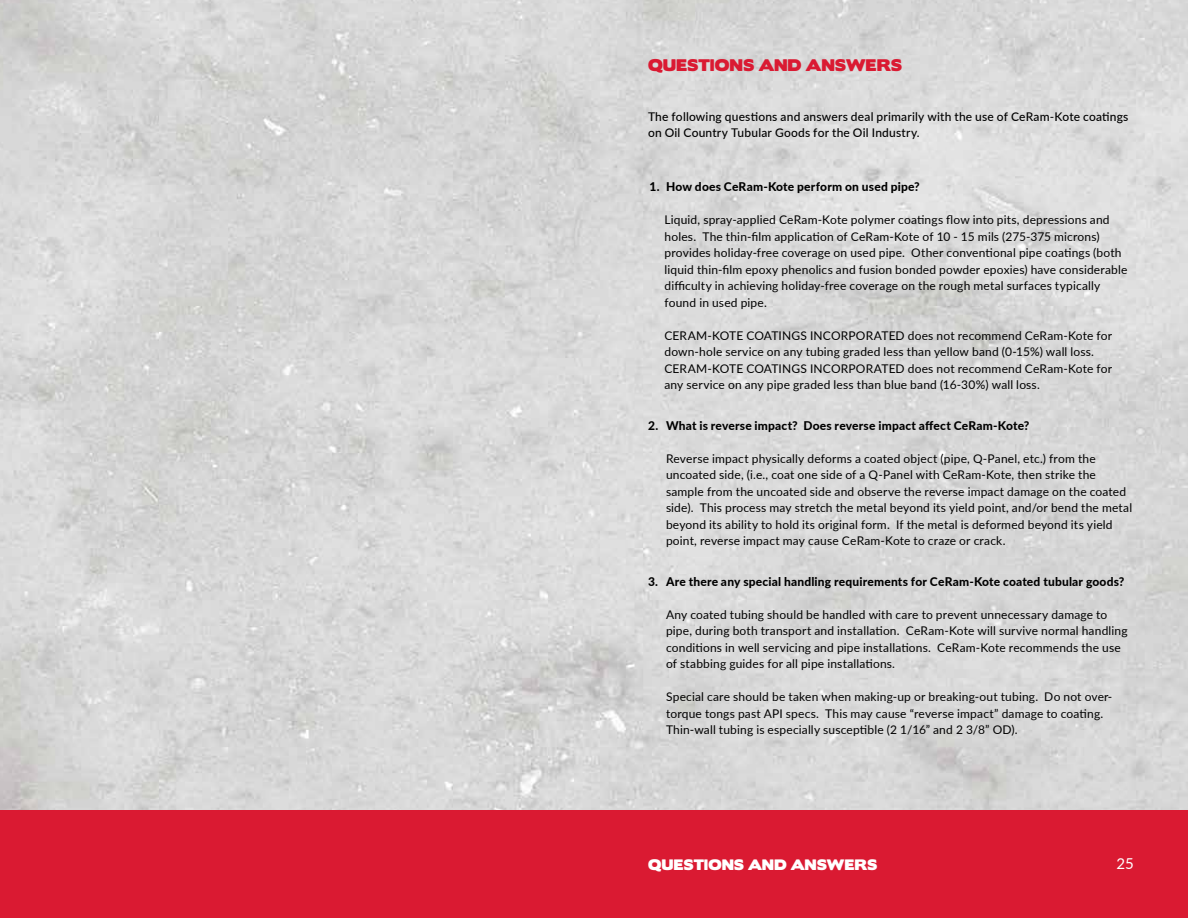
<style>
.page{position:relative;width:1188px;height:918px;background:#fff}
.page>*{position:absolute;margin:0;border:0;box-sizing:border-box;transform-origin:0 0}
.t1{font:15px "Boris Black Bloxx";letter-spacing:.02em;color:#da1a32}
.t2{font:15px "Lato";color:#fff}
.t3{font:13.5px "Boris Black Bloxx";letter-spacing:.025em;color:#fff}
.t4{font:12px/16.5px "Lato";letter-spacing:.015em;color:#000}
.t5{font:800 12px "Lato";letter-spacing:.015em;color:#000}
.t6{font:500 12px/16.5px "Lato";letter-spacing:.015em;color:#000}
</style>
<div class="page">
<img style="left:0;top:0;width:1188px;height:810px">
<div style="left:0;top:810px;width:1188px;height:108px;background:#da1a32"></div>
<p class="t1" style="left:648px;top:54px;width:256px">QUESTIONS AND ANSWERS</p>
<p class="t6" style="left:648px;top:108px;width:482px">The following questions and answers deal primarily with the use of CeRam-Kote coatings on Oil Country Tubular Goods for the Oil Industry.</p>
<p class="t5" style="left:650px;top:178px;width:272px">1. How does CeRam-Kote perform on used pipe?</p>
<p class="t4" style="left:664px;top:211px;width:465px">Liquid, spray-applied CeRam-Kote polymer coatings flow into pits, depressions and holes. The thin-film application of CeRam-Kote of 10 - 15 mils (275-375 microns) provides holiday-free coverage on used pipe. Other conventional pipe coatings (both liquid thin-film epoxy phenolics and fusion bonded powder epoxies) have considerable difficulty in achieving holiday-free coverage on the rough metal surfaces typically found in used pipe.</p>
<p class="t4" style="left:664px;top:327px;width:449px">CERAM-KOTE COATINGS INCORPORATED does not recommend CeRam-Kote for down-hole service on any tubing graded less than yellow band (0-15%) wall loss.<br>CERAM-KOTE COATINGS INCORPORATED does not recommend CeRam-Kote for any service on any pipe graded less than blue band (16-30%) wall loss.</p>
<p class="t5" style="left:648px;top:416px;width:383px">2. What is reverse impact? Does reverse impact affect CeRam-Kote?</p>
<p class="t4" style="left:666px;top:450px;width:468px">Reverse impact physically deforms a coated object (pipe, Q-Panel, etc.) from the uncoated side, (i.e., coat one side of a Q-Panel with CeRam-Kote, then strike the sample from the uncoated side and observe the reverse impact damage on the coated side). This process may stretch the metal beyond its yield point, and/or bend the metal beyond its ability to hold its original form. If the metal is deformed beyond its yield point, reverse impact may cause CeRam-Kote to craze or crack.</p>
<p class="t5" style="left:648px;top:572px;width:478px">3. Are there any special handling requirements for CeRam-Kote coated tubular goods?</p>
<p class="t4" style="left:666px;top:606px;width:463px">Any coated tubing should be handled with care to prevent unnecessary damage to pipe, during both transport and installation. CeRam-Kote will survive normal handling conditions in well servicing and pipe installations. CeRam-Kote recommends the use of stabbing guides for all pipe installations.</p>
<p class="t4" style="left:666px;top:688px;width:448px">Special care should be taken when making-up or breaking-out tubing. Do not over&shy;torque tongs past API specs. This may cause “reverse impact” damage to coating.<br>Thin-wall tubing is especially susceptible (2 1/16” and 2 3/8” OD).</p>
<p class="t3" style="left:648px;top:854px;width:231px">QUESTIONS AND ANSWERS</p>
<p class="t2" style="left:1117px;top:853px;width:19px">25</p>
</div>
